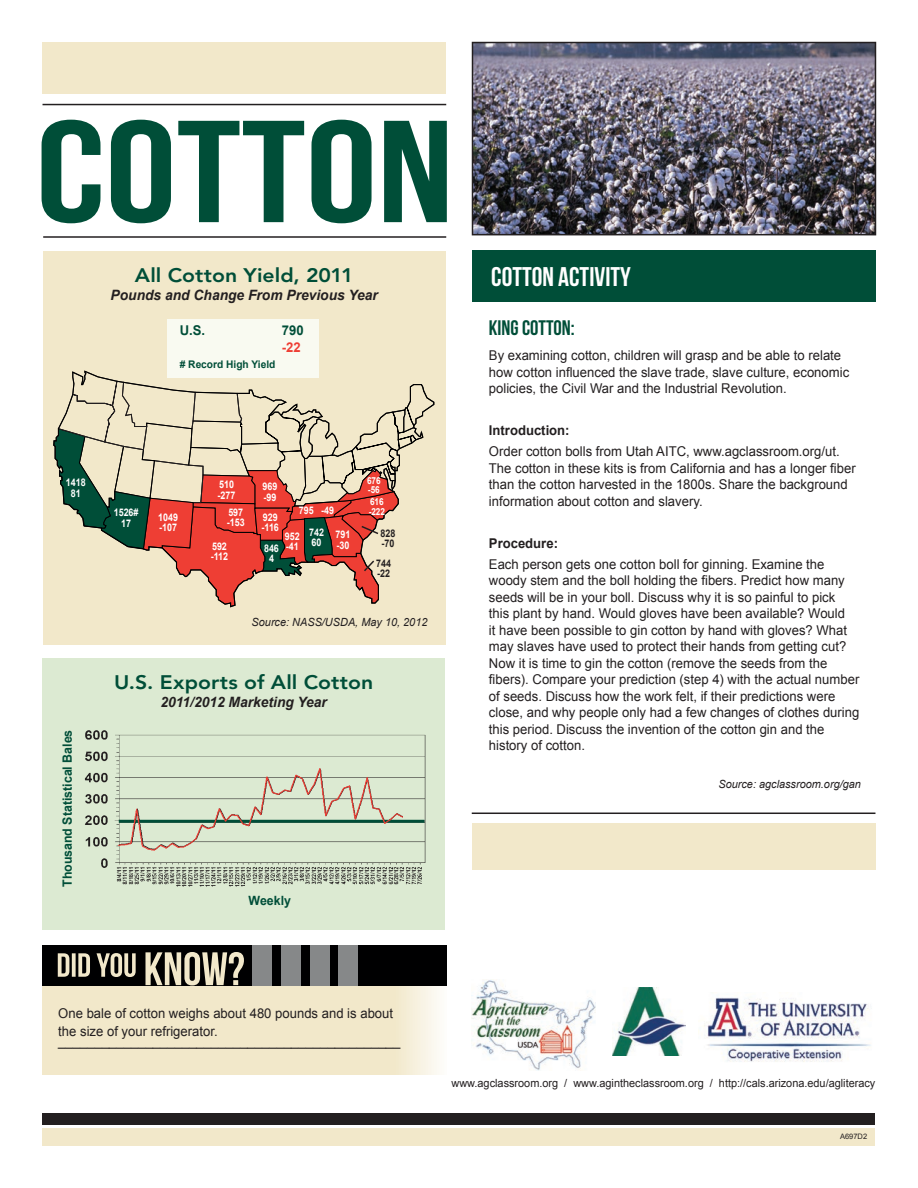
<style>
.page{position:relative;width:918px;height:1188px;background:#fff}
.page>*{position:absolute;margin:0;border:0;box-sizing:border-box;transform-origin:0 0}
.t1{font:144.75px "Bebas Neue";color:#004e38;scale:1.24 1}
.HEAD{font:27px "Bebas Neue";color:#fff}
.subhead{font:21px "Bebas Neue";color:#004e38}
.diagram{font:800 19.5px "Avenir";color:#004e38;scale:1.09 1}
.BODY{font:italic 700 14.25px "Arial";color:#231f20}
.numbers_list{font:13.5px/16.5px "Arial";color:#231f20}
.BODY-2{font:13.5px/18px "Arial";color:#231f20}
.numbers_list-2{font:700 13.5px "Arial";color:#231f20}
.HEAD-2{font:700 13.5px "Arial";color:#004e38}
.HEAD-3{font:700 13.5px "Arial";color:#ee3e34}
.HEAD-4{font:700 12.75px "Arial";color:#004e38}
.BODY-3{font:11.25px "Arial";color:#231f20}
.numbers_list-3{font:italic 11.25px "Arial";color:#231f20}
.HEAD-5{font:700 10.5px "Arial";color:#fff;scale:.85 1}
.HEAD-6{font:700 10.5px "Arial";color:#004e38}
.HEAD-7{font:700 10.5px "Arial";color:#231f20;scale:.85 1}
.HEAD-8{font:700 9.6px "Arial";color:#fff;scale:.85 1}
.t2{font:7.5px "Arial";color:#231f20}
</style>
<div class="page">
<div style="left:42px;top:945px;width:404px;height:130px;background:#f2e8ca"></div>
<div style="left:43px;top:659px;width:402px;height:271px;background:#dcead2"></div>
<div style="left:43px;top:1128px;width:832px;height:17px;background:#f2e8ca"></div>
<div style="left:43px;top:1113px;width:832px;height:11px;background:#231f20"></div>
<img style="left:698px;top:997px;width:173px;height:65px">
<img style="left:613px;top:988px;width:72px;height:67px">
<img style="left:472px;top:980px;width:124px;height:91px">
<hr style="left:43px;top:104px;width:403px;height:1px;background:#231f20">
<div style="left:43px;top:43px;width:403px;height:51px;background:#f2e8ca"></div>
<hr style="left:43px;top:236px;width:403px;height:2px;background:#231f20">
<div style="left:472px;top:251px;width:403px;height:51px;background:#004e38"></div>
<hr style="left:472px;top:813px;width:403px;height:1px;background:#231f20">
<div style="left:472px;top:823px;width:403px;height:47px;background:#f2e8ca"></div>
<div style="left:43px;top:252px;width:403px;height:393px;background:#f2e8ca"></div>
<div style="left:167px;top:319px;width:152px;height:59px;background:#f9faf1"></div>
<svg style="left:53px;top:371px;width:381px;height:236px"></svg>
<img style="left:84px;top:730px;width:342px;height:157px">
<hr style="left:119px;top:820px;width:305px;height:3px;background:#004e38">
<img style="left:118px;top:769px;width:285px;height:81px">
<img style="left:475px;top:45px;width:398px;height:187px">
<div style="left:472px;top:42px;width:404px;height:193px;border:2px solid #231f20"></div>
<div style="left:42px;top:945px;width:404px;height:41px;background:#000001"></div>
<svg style="left:146px;top:952px;width:98px;height:34px"></svg>
<div style="left:339px;top:945px;width:19px;height:41px;background:#868889"></div>
<div style="left:310px;top:945px;width:19px;height:41px;background:#868889"></div>
<div style="left:281px;top:945px;width:19px;height:41px;background:#868889"></div>
<div style="left:253px;top:945px;width:19px;height:41px;background:#868889"></div>
<svg style="left:58px;top:953px;width:78px;height:24px"></svg>
<p class="t1" style="left:36px;top:92px;width:338px">COTTON</p>
<p class="diagram" style="left:135px;top:264px;width:202px">All Cotton Yield, 2011</p>
<p class="BODY" style="left:111px;top:286px;width:269px">Pounds and Change From Previous Year</p>
<p class="HEAD-2" style="left:180px;top:323px;width:27px">U.S.</p>
<p class="HEAD-2" style="left:282px;top:323px;width:23px">790</p>
<p class="HEAD-3" style="left:282px;top:340px;width:20px">-22</p>
<p class="HEAD-6" style="left:180px;top:359px;width:97px"># Record High Yield</p>
<p class="HEAD-5" style="left:66px;top:476px;width:25px">1418</p>
<p class="HEAD-5" style="left:71px;top:487px;width:13px">81</p>
<p class="HEAD-4" style="left:60px;top:887px;width:159px;rotate:-90deg">Thousand Statistical Bales</p>
<p class="HEAD-5" style="left:114px;top:507px;width:31px">1526#</p>
<p class="HEAD-5" style="left:121px;top:517px;width:13px">17</p>
<p class="HEAD-5" style="left:158px;top:511px;width:25px">1049</p>
<p class="HEAD-5" style="left:159px;top:522px;width:23px">-107</p>
<p class="HEAD-5" style="left:219px;top:479px;width:19px">510</p>
<p class="HEAD-5" style="left:218px;top:489px;width:23px">-277</p>
<p class="HEAD-5" style="left:263px;top:481px;width:19px">969</p>
<p class="HEAD-5" style="left:264px;top:491px;width:17px">-99</p>
<p class="HEAD-5" style="left:228px;top:506px;width:19px">597</p>
<p class="HEAD-5" style="left:227px;top:516px;width:23px">-153</p>
<p class="HEAD-5" style="left:212px;top:540px;width:19px">592</p>
<p class="HEAD-5" style="left:211px;top:551px;width:22px">-112</p>
<p class="HEAD-5" style="left:299px;top:505px;width:43px">795 -49</p>
<p class="HEAD-5" style="left:263px;top:511px;width:19px">929</p>
<p class="HEAD-5" style="left:262px;top:522px;width:22px">-116</p>
<p class="HEAD-5" style="left:309px;top:526px;width:19px">742</p>
<p class="HEAD-5" style="left:312px;top:537px;width:13px">60</p>
<p class="HEAD-5" style="left:336px;top:529px;width:19px">791</p>
<p class="HEAD-5" style="left:337px;top:539px;width:17px">-30</p>
<p class="HEAD-5" style="left:285px;top:530px;width:19px">952</p>
<p class="HEAD-5" style="left:286px;top:540px;width:17px">-41</p>
<p class="HEAD-5" style="left:264px;top:542px;width:19px">846</p>
<p class="HEAD-5" style="left:269px;top:553px;width:7px">4</p>
<p class="HEAD-8" style="left:367px;top:475px;width:18px">676</p>
<p class="HEAD-8" style="left:368px;top:485px;width:15px">-56</p>
<p class="HEAD-8" style="left:370px;top:496px;width:18px">616</p>
<p class="HEAD-8" style="left:369px;top:506px;width:21px">-222</p>
<p class="HEAD-7" style="left:381px;top:527px;width:19px">828</p>
<p class="HEAD-7" style="left:382px;top:538px;width:17px">-70</p>
<p class="HEAD-7" style="left:376px;top:557px;width:19px">744</p>
<p class="HEAD-7" style="left:377px;top:567px;width:17px">-22</p>
<p class="numbers_list-3" style="left:252px;top:616px;width:177px">Source: NASS/USDA, May 10, 2012</p>
<p class="diagram" style="left:114px;top:671px;width:239px">U.S. Exports of All Cotton</p>
<p class="BODY" style="left:160px;top:693px;width:168px">2011/2012 Marketing Year</p>
<p class="HEAD-4" style="left:249px;top:893px;width:44px">Weekly</p>
<p class="BODY-2" style="left:58px;top:1004px;width:336px">One bale of cotton weighs about 480 pounds and is about the size of your refrigerator.</p>
<p class="BODY-2" style="left:58px;top:1033px;width:344px">_______________________________________________</p>
<p class="HEAD" style="left:491px;top:261px;width:141px">COTTON ACTIVITY</p>
<p class="subhead" style="left:489px;top:317px;width:87px">KING COTTON:</p>
<p class="numbers_list" style="left:489px;top:348px;width:362px">By examining cotton, children will grasp and be able to relate how cotton influenced the slave trade, slave culture, economic policies, the Civil War and the Industrial Revolution.</p>
<p class="numbers_list-2" style="left:489px;top:423px;width:82px">Introduction:</p>
<p class="numbers_list" style="left:489px;top:444px;width:368px">Order cotton bolls from Utah AITC, www.agclassroom.org/ut.<br>The cotton in these kits is from California and has a longer fiber than the cotton harvested in the 1800s. Share the background information about cotton and slavery.</p>
<p class="numbers_list-2" style="left:489px;top:536px;width:71px">Procedure:</p>
<p class="numbers_list" style="left:489px;top:556px;width:372px">Each person gets one cotton boll for ginning. Examine the woody stem and the boll holding the fibers. Predict how many seeds will be in your boll. Discuss why it is so painful to pick<br>this plant by hand. Would gloves have been available? Would<br>it have been possible to gin cotton by hand with gloves? What may slaves have used to protect their hands from getting cut?<br>Now it is time to gin the cotton (remove the seeds from the fibers). Compare your prediction (step 4) with the actual number of seeds. Discuss how the work felt, if their predictions were close, and why people only had a few changes of clothes during this period. Discuss the invention of the cotton gin and the history of cotton.</p>
<p class="numbers_list-3" style="left:718px;top:778px;width:144px">Source: agclassroom.org/gan</p>
<p class="BODY-3" style="left:452px;top:1075px;width:425px">www.agclassroom.org / www.agintheclassroom.org / http://cals.arizona.edu/agliteracy</p>
<p class="t2" style="left:840px;top:1132px;width:29px">A697D2</p>
</div>
